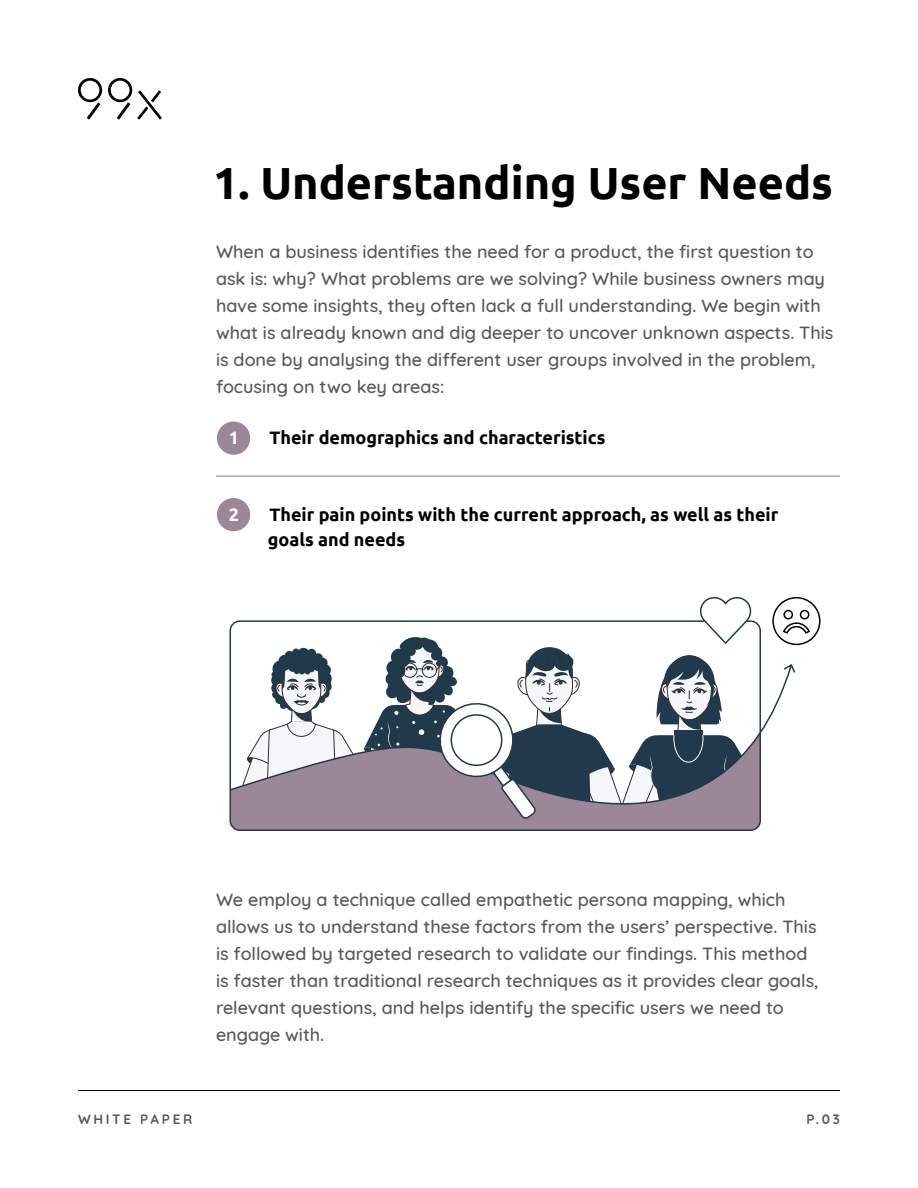
<style>
.page{position:relative;width:918px;height:1188px;background:#fff}
.page>*{position:absolute;margin:0;border:0;box-sizing:border-box;transform-origin:0 0}
.t1{font:700 45px "Ubuntu";color:#000}
.t2{font:500 18px/27px "Quicksand";color:#58595b}
.t3{font:700 18px/25.5px "Ubuntu";color:#000}
.t4{font:700 18px "Ubuntu";color:#fff}
.t5{font:700 13.5px "Quicksand";letter-spacing:.2em;color:#58595b}
</style>
<div class="page">
<div style="left:217px;top:498px;width:33px;height:33px;background:#9b8797;border-radius:50%"></div>
<div style="left:217px;top:422px;width:33px;height:33px;background:#9b8797;border-radius:50%"></div>
<svg style="left:78px;top:78px;width:24px;height:42px"></svg>
<svg style="left:108px;top:78px;width:54px;height:42px"></svg>
<hr style="left:78px;top:1090px;width:762px;height:1px;background:#000">
<hr style="left:216px;top:476px;width:624px;height:1px;background:#9b8797">
<svg style="left:229px;top:664px;width:561px;height:167px"></svg>
<svg style="left:784px;top:664px;width:11px;height:9px"></svg>
<div style="left:230px;top:620px;width:531px;height:211px;border:2px solid #203a4b;border-radius:10px"></div>
<svg style="left:240px;top:597px;width:515px;height:224px"></svg>
<div style="left:772px;top:597px;width:49px;height:48px;border:2px solid #000101;border-radius:50%"></div>
<svg style="left:783px;top:609px;width:27px;height:25px"></svg>
<p class="t1" style="left:213px;top:156px;width:622px">1. Understanding User Needs</p>
<p class="t2" style="left:216px;top:237px;width:619px">When a business identifies the need for a product, the first question to ask is: why? What problems are we solving? While business owners may have some insights, they often lack a full understanding. We begin with what is already known and dig deeper to uncover unknown aspects. This is done by analysing the different user groups involved in the problem, focusing on two key areas:</p>
<p class="t4" style="left:229px;top:427px;width:12px">1</p>
<p class="t3" style="left:269px;top:425px;width:338px">Their demographics and characteristics</p>
<p class="t4" style="left:229px;top:503px;width:12px">2</p>
<p class="t3" style="left:268px;top:501px;width:512px">Their pain points with the current approach, as well as their goals and needs</p>
<p class="t2" style="left:216px;top:884px;width:604px">We employ a technique called empathetic persona mapping, which allows us to understand these factors from the users’ perspective. This is followed by targeted research to validate our findings. This method is faster than traditional research techniques as it provides clear goals, relevant questions, and helps identify the specific users we need to engage with.</p>
<p class="t5" style="left:78px;top:1108px;width:116px">WHITE PAPER</p>
<p class="t5" style="left:806px;top:1108px;width:35px">P.03</p>
</div>
